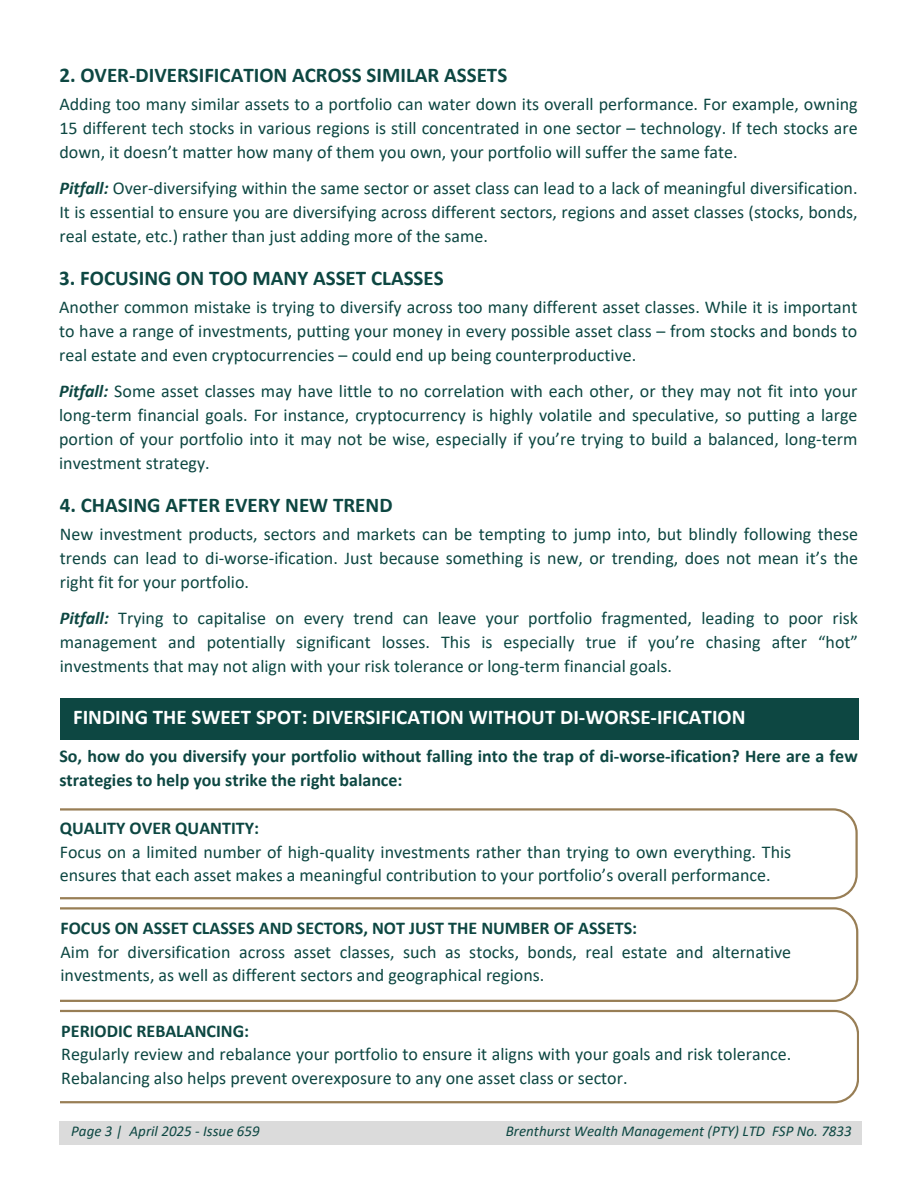
<style>
.page{position:relative;width:918px;height:1188px;background:#fff}
.page>*{position:absolute;margin:0;border:0;box-sizing:border-box;transform-origin:0 0}
.t1{font:700 21px "Calibri";color:#0d4742}
.t2{font:700 21px "Calibri";color:#fff}
.t3{font:18px/24px "Calibri";color:#0d4742;text-align:justify}
.t4{font:700 18px/23.7px "Calibri";color:#0d4742}
.t5{font:italic 15px "Calibri";color:#0d4742}
.s1{font-weight:700;font-style:italic}
.s2{font-weight:700}
</style>
<div class="page">
<div style="left:59px;top:1121px;width:803px;height:23px;background:#dbdbdb"></div>
<div style="left:59px;top:699px;width:800px;height:41px;background:#0d4742"></div>
<svg style="left:60px;top:808px;width:798px;height:91px"></svg>
<svg style="left:60px;top:907px;width:798px;height:95px"></svg>
<svg style="left:60px;top:1010px;width:799px;height:93px"></svg>
<h3 class="t1" style="left:59px;top:66px;width:449px">2. OVER-DIVERSIFICATION ACROSS SIMILAR ASSETS</h3>
<h3 class="t3" style="left:59px;top:94px;width:800px">Adding too many similar assets to a portfolio can water down its overall performance. For example, owning 15 different tech stocks in various regions is still concentrated in one sector – technology. If tech stocks are down, it doesn’t matter how many of them you own, your portfolio will suffer the same fate.</h3>
<h1 class="t3" style="left:59px;top:178px;width:800px"><span class="s1">Pitfall:</span> Over-diversifying within the same sector or asset class can lead to a lack of meaningful diversification.<br>It is essential to ensure you are diversifying across different sectors, regions and asset classes (stocks, bonds, real estate, etc.) rather than just adding more of the same.</h1>
<h3 class="t1" style="left:59px;top:269px;width:386px">3. FOCUSING ON TOO MANY ASSET CLASSES</h3>
<h3 class="t3" style="left:59px;top:297px;width:800px">Another common mistake is trying to diversify across too many different asset classes. While it is important to have a range of investments, putting your money in every possible asset class – from stocks and bonds to real estate and even cryptocurrencies – could end up being counterproductive.</h3>
<h1 class="t3" style="left:59px;top:381px;width:800px"><span class="s1">Pitfall:</span> Some asset classes may have little to no correlation with each other, or they may not fit into your long-term financial goals. For instance, cryptocurrency is highly volatile and speculative, so putting a large portion of your portfolio into it may not be wise, especially if you’re trying to build a balanced, long-term investment strategy.</h1>
<h2 class="t1" style="left:60px;top:496px;width:334px">4. CHASING AFTER EVERY NEW TREND</h2>
<h3 class="t3" style="left:60px;top:524px;width:800px">New investment products, sectors and markets can be tempting to jump into, but blindly following these trends can lead to di-worse-ification. Just because something is new, or trending, does not mean it’s the right fit for your portfolio.</h3>
<h1 class="t3" style="left:60px;top:608px;width:800px"><span class="s1">Pitfall:</span> Trying to capitalise on every trend can leave your portfolio fragmented, leading to poor risk management and potentially significant losses. This is especially true if you’re chasing after “hot” investments that may not align with your risk tolerance or long-term financial goals.</h1>
<h3 class="t2" style="left:73px;top:708px;width:674px">FINDING THE SWEET SPOT: DIVERSIFICATION WITHOUT DI-WORSE-IFICATION</h3>
<h3 class="t4" style="left:59px;top:746px;width:800px">So, how do you diversify your portfolio without falling into the trap of di-worse-ification? Here are a few strategies to help you strike the right balance:</h3>
<h3 class="t3" style="left:60px;top:818px;width:733px;text-align:left"><span class="s2">QUALITY OVER QUANTITY:<br></span>Focus on a limited number of high-quality investments rather than trying to own everything. This ensures that each asset makes a meaningful contribution to your portfolio’s overall performance.</h3>
<p class="t3" style="left:61px;top:918px;width:732px;text-align:left"><span class="s2">FOCUS ON ASSET CLASSES AND SECTORS, NOT JUST THE NUMBER OF ASSETS:<br></span>Aim for diversification across asset classes, such as stocks, bonds, real estate and alternative investments, as well as different sectors and geographical regions.</p>
<p class="t3" style="left:61px;top:1020px;width:731px;text-align:left"><span class="s2">PERIODIC REBALANCING:<br></span>Regularly review and rebalance your portfolio to ensure it aligns with your goals and risk tolerance.<br>Rebalancing also helps prevent overexposure to any one asset class or sector.</p>
<h1 class="t5" style="left:71px;top:1124px;width:190px">Page 3 | April 2025 - Issue 659</h1>
<h3 class="t5" style="left:506px;top:1124px;width:347px">Brenthurst Wealth Management (PTY) LTD FSP No. 7833</h3>
</div>
